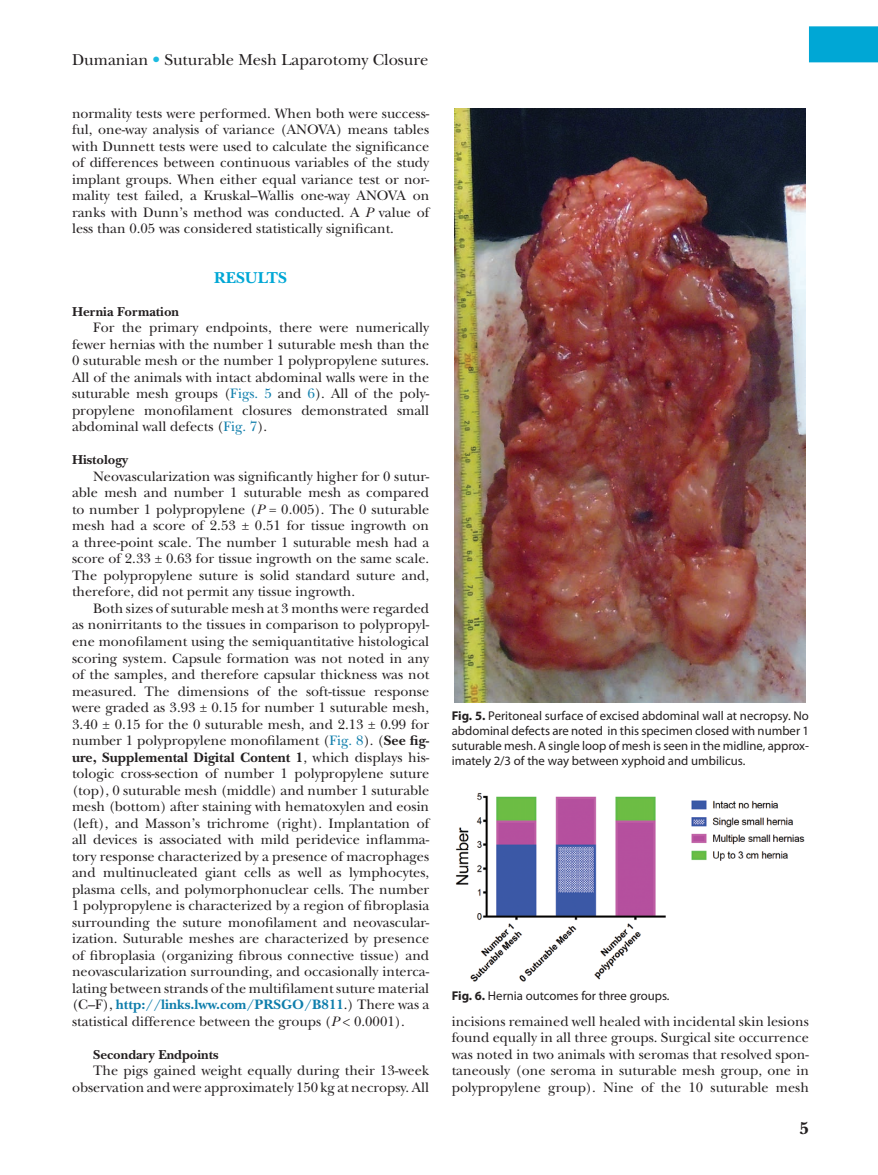
<style>
.page{position:relative;width:878px;height:1175px;background:#fff}
.page>*{position:absolute;margin:0;border:0;box-sizing:border-box;transform-origin:0 0}
.t1{font:700 18px "New Baskerville Std";color:#231f20}
.t2{font:16.5px "New Baskerville Std";color:#231f20}
.t3{font:700 16.5px "New Baskerville Std";color:#00a7d5}
.t4{font:14.25px/16.5px "New Baskerville Std";color:#231f20;text-align:justify}
.t5{font:700 13.5px "New Baskerville Std";color:#231f20}
.t6{font:12.75px/15px "Myriad Pro";color:#231f20;text-align:justify}
.s1{color:#1cbbe0}
.s2{font-style:italic}
.s3{color:#0f7eac}
.s4{font-weight:700}
.s5{font-weight:700;color:#0f7eac}
</style>
<div class="page">
<div style="left:808px;top:26px;width:70px;height:36px;background:#00a7d5"></div>
<img style="left:454px;top:108px;width:352px;height:594px">
<img style="left:455px;top:793px;width:350px;height:189px">
<p class="t2" style="left:72px;top:50px;width:358px">Dumanian <span class="s1">•</span> Suturable Mesh Laparotomy Closure</p>
<p class="t4" style="left:72px;top:105px;width:359px">normality tests were performed. When both were success&shy;ful, one-way analysis of variance (ANOVA) means tables with Dunnett tests were used to calculate the significance of differences between continuous variables of the study implant groups. When either equal variance test or nor&shy;mality test failed, a Kruskal–Wallis one-way ANOVA on ranks with Dunn’s method was conducted. A <span class="s2">P</span> value of less than 0.05 was considered statistically significant.</p>
<p class="t3" style="left:214px;top:268px;width:74px">RESULTS</p>
<p class="t5" style="left:72px;top:303px;width:109px">Hernia Formation</p>
<p class="t4" style="left:72px;top:319px;width:359px;text-indent:21px">For the primary endpoints, there were numerically fewer hernias with the number 1 suturable mesh than the 0 suturable mesh or the number 1 polypropylene sutures.<br>All of the animals with intact abdominal walls were in the suturable mesh groups (<span class="s3">Figs. 5</span> and <span class="s3">6</span>). All of the poly&shy;propylene monofilament closures demonstrated small abdominal wall defects (<span class="s3">Fig. 7</span>).</p>
<p class="t5" style="left:72px;top:452px;width:58px">Histology</p>
<p class="t4" style="left:72px;top:468px;width:359px;text-indent:21px">Neovascularization was significantly higher for 0 sutur&shy;able mesh and number 1 suturable mesh as compared to number 1 polypropylene (<span class="s2">P</span> = 0.005). The 0 suturable mesh had a score of 2.53 ± 0.51 for tissue ingrowth on a three-point scale. The number 1 suturable mesh had a score of 2.33 ± 0.63 for tissue ingrowth on the same scale.<br>The polypropylene suture is solid standard suture and, therefore, did not permit any tissue ingrowth.</p>
<p class="t4" style="left:72px;top:600px;width:359px;text-indent:21px">Both sizes of suturable mesh at 3 months were regarded as nonirritants to the tissues in comparison to polypropyl&shy;ene monofilament using the semiquantitative histological scoring system. Capsule formation was not noted in any of the samples, and therefore capsular thickness was not measured. The dimensions of the soft-tissue response were graded as 3.93 ± 0.15 for number 1 suturable mesh, 3.40 ± 0.15 for the 0 suturable mesh, and 2.13 ± 0.99 for number 1 polypropylene monofilament (<span class="s3">Fig. 8</span>). (<span class="s4">See fig&shy;ure, Supplemental Digital Content 1</span>, which displays his&shy;tologic cross-section of number 1 polypropylene suture (top), 0 suturable mesh (middle) and number 1 suturable mesh (bottom) after staining with hematoxylen and eosin (left), and Masson’s trichrome (right). Implantation of all devices is associated with mild peridevice inflamma&shy;tory response characterized by a presence of macrophages and multinucleated giant cells as well as lymphocytes, plasma cells, and polymorphonuclear cells. The number 1 polypropylene is characterized by a region of fibroplasia surrounding the suture monofilament and neovascular&shy;ization. Suturable meshes are characterized by presence of fibroplasia (organizing fibrous connective tissue) and neovascularization surrounding, and occasionally interca&shy;lating between strands of the multifilament suture material (C–F), <span class="s5">http://links.lww.com/PRSGO/B811</span>.) There was a statistical difference between the groups (<span class="s2">P</span> &lt; 0.0001).</p>
<p class="t5" style="left:93px;top:1046px;width:127px">Secondary Endpoints</p>
<p class="t4" style="left:72px;top:1062px;width:359px;text-align:right">The pigs gained weight equally during their 13-week observation and were approximately 150kg at necropsy. All</p>
<p class="t6" style="left:452px;top:708px;width:358px"><span class="s4">Fig. 5.</span> Peritoneal surface of excised abdominal wall at necropsy. No abdominal defects are noted in this specimen closed with number 1 suturable mesh. A single loop of mesh is seen in the midline, approx&shy;imately 2/3 of the way between xyphoid and umbilicus.</p>
<p class="t6" style="left:451px;top:988px;width:219px"><span class="s4">Fig. 6.</span> Hernia outcomes for three groups.</p>
<p class="t4" style="left:451px;top:1012px;width:358px">incisions remained well healed with incidental skin lesions found equally in all three groups. Surgical site occurrence was noted in two animals with seromas that resolved spon&shy;taneously (one seroma in suturable mesh group, one in polypropylene group). Nine of the 10 suturable mesh</p>
<p class="t1" style="left:799px;top:1118px;width:11px">5</p>
</div>
